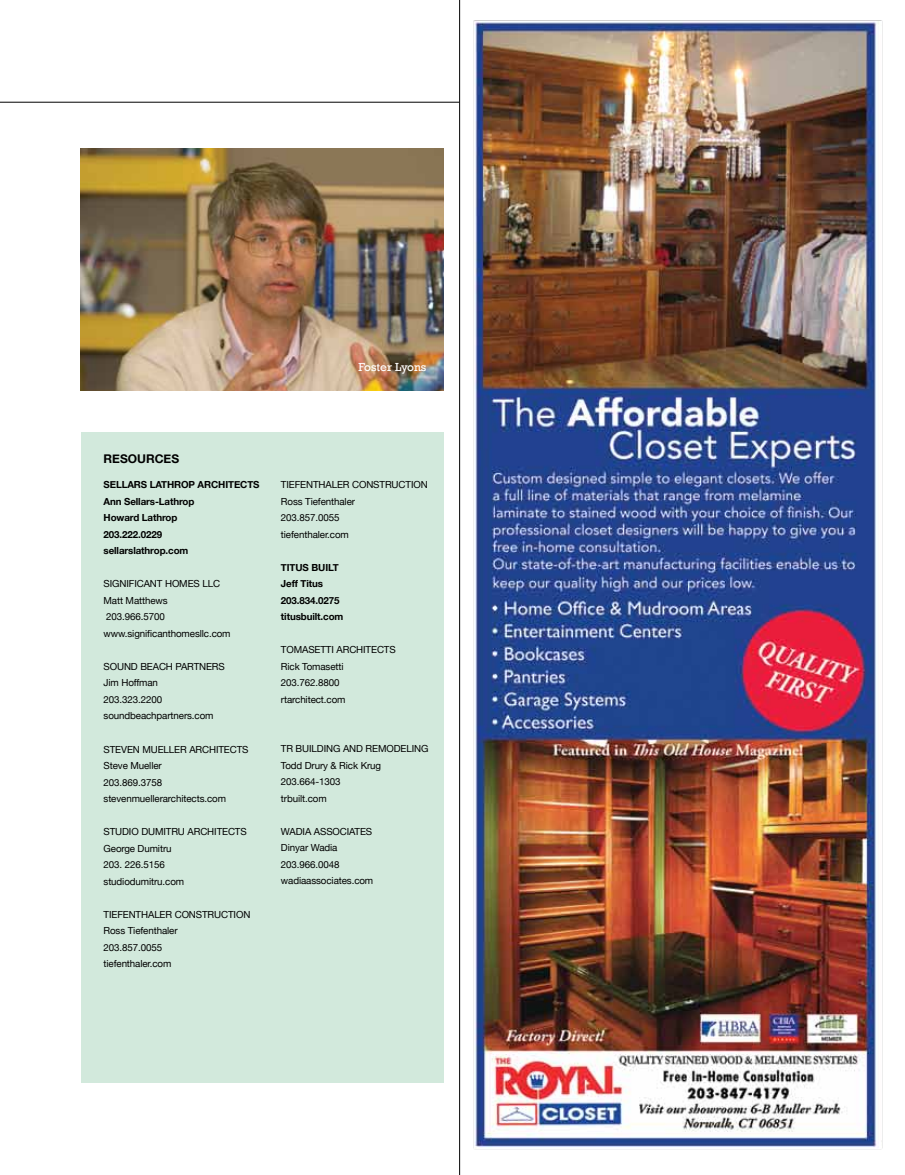
<style>
.page{position:relative;width:905px;height:1175px;background:#fff}
.page>*{position:absolute;margin:0;border:0;box-sizing:border-box;transform-origin:0 0}
.t1{font:12px "Rockwell";color:#fff}
.t2{font:700 12px "Helvetica Neue";color:#000}
.t3{font:9.75px/16.5px "Helvetica Neue";letter-spacing:-.01em;color:#000}
.t4{font:700 9.75px/16.5px "Helvetica Neue";letter-spacing:-.01em;color:#000}
</style>
<div class="page">
<img style="left:460px;top:0;width:423px;height:1174px">
<hr style="left:0;top:102px;width:459px;height:1px;background:#000">
<img style="left:81px;top:149px;width:362px;height:242px">
<hr style="left:459px;top:0;width:1px;height:1174px;background:#000">
<div style="left:81px;top:432px;width:362px;height:650px;background:#d2e9dc"></div>
<p class="t1" style="left:358px;top:360px;width:69px">Foster Lyons</p>
<p class="t2" style="left:104px;top:452px;width:77px">RESOURCES</p>
<p class="t4" style="left:104px;top:476px;width:157px">SELLARS LATHROP ARCHITECTS<br>Ann Sellars-Lathrop<br>Howard Lathrop<br>203.222.0229<br>sellarslathrop.com</p>
<p class="t3" style="left:104px;top:575px;width:129px">SIGNIFICANT HOMES LLC<br>Matt Matthews<br>203.966.5700 www.significanthomesllc.com</p>
<p class="t3" style="left:104px;top:658px;width:123px">SOUND BEACH PARTNERS<br>Jim Hoffman<br>203.323.2200 soundbeachpartners.com</p>
<p class="t3" style="left:104px;top:740px;width:146px">STEVEN MUELLER ARCHITECTS<br>Steve Mueller<br>203.869.3758 stevenmuellerarchitects.com</p>
<p class="t3" style="left:104px;top:823px;width:145px">STUDIO DUMITRU ARCHITECTS<br>George Dumitru<br>203. 226.5156 studiodumitru.com</p>
<p class="t3" style="left:104px;top:905px;width:148px">TIEFENTHALER CONSTRUCTION<br>Ross Tiefenthaler<br>203.857.0055<br>tiefenthaler.com</p>
<p class="t3" style="left:281px;top:476px;width:148px">TIEFENTHALER CONSTRUCTION<br>Ross Tiefenthaler<br>203.857.0055<br>tiefenthaler.com</p>
<p class="t4" style="left:281px;top:559px;width:64px">TITUS BUILT<br>Jeff Titus<br>203.834.0275 titusbuilt.com</p>
<p class="t3" style="left:281px;top:641px;width:116px">TOMASETTI ARCHITECTS<br>Rick Tomasetti<br>203.762.8800 rtarchitect.com</p>
<p class="t3" style="left:281px;top:740px;width:149px">TR BUILDING AND REMODELING<br>Todd Drury &amp; Rick Krug<br>203.664-1303<br>trbuilt.com</p>
<p class="t3" style="left:281px;top:823px;width:94px">WADIA ASSOCIATES<br>Dinyar Wadia<br>203.966.0048 wadiaassociates.com</p>
</div>
